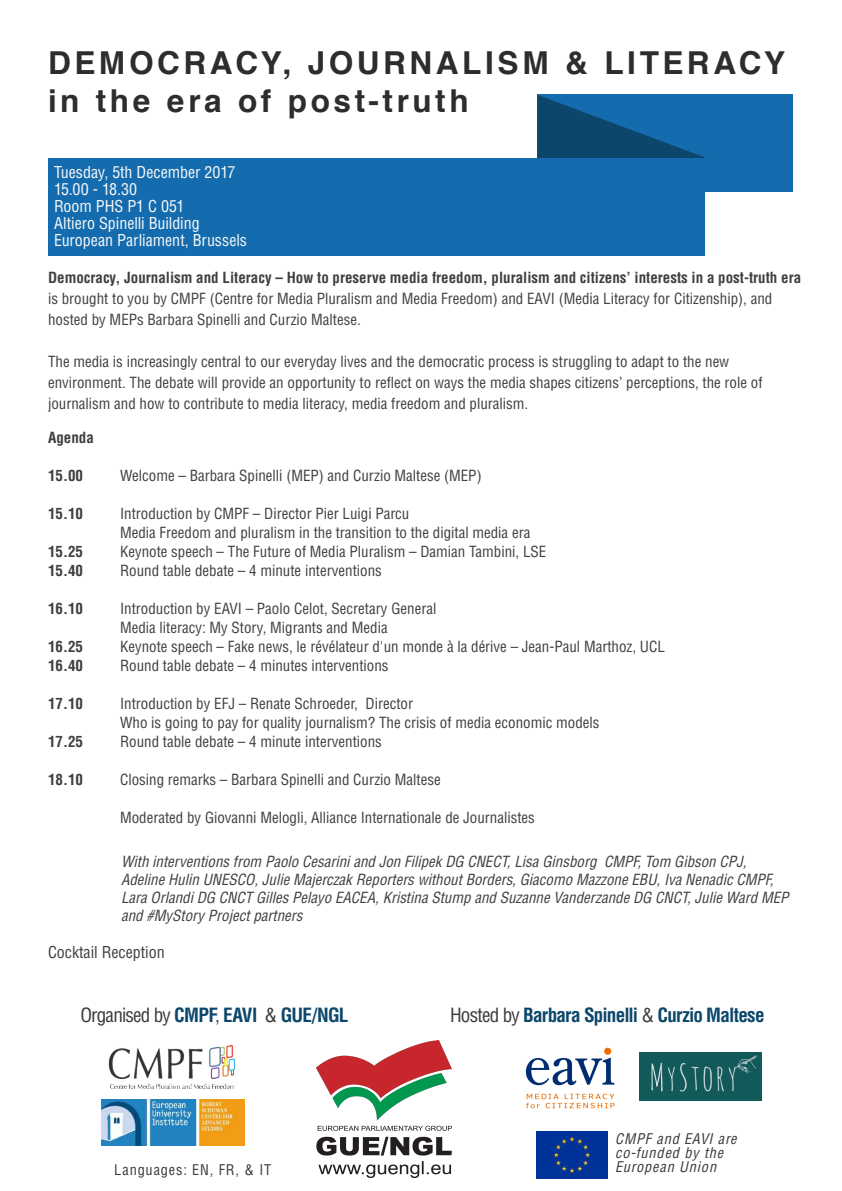
<style>
.page{position:relative;width:842px;height:1191px;background:#fff}
.page>*{position:absolute;margin:0;border:0;box-sizing:border-box;transform-origin:0 0}
.t1{font:700 31.6px/37.9px "Helvetica";letter-spacing:.115em;color:#2d2d2d}
.t2{font:700 condensed 19.1px "Helvetica";letter-spacing:-.04em;color:#0c476b}
.t3{font:condensed 16px/17px "Helvetica";color:#f9f9f9}
.t4{font:condensed 16px "Helvetica";color:#3f3f3f}
.t5{font:condensed 15px/21px "Helvetica";color:#3f3f3f}
.t6{font:italic condensed 15px/18px "Helvetica";color:#3f3f3f}
.t7{font:700 condensed 15px "Helvetica";color:#3f3f3f}
.t8{font:italic condensed 14.4px/14.4px "Helvetica";letter-spacing:.06em;color:#3a3a3a}
.t9{font:condensed 14.4px "Helvetica";letter-spacing:.06em;color:#3a3a3a}
.s1{font-weight:400;color:#3a3a3a}
</style>
<div class="page">
<div style="left:537px;top:95px;width:256px;height:97px;background:#146caf"></div>
<svg style="left:537px;top:95px;width:168px;height:63px"></svg>
<div style="left:48px;top:158px;width:657px;height:97px;background:#146caf"></div>
<img style="left:108px;top:1045px;width:127px;height:44px">
<img style="left:525px;top:1047px;width:90px;height:62px">
<img style="left:316px;top:1040px;width:135px;height:137px">
<img style="left:536px;top:1131px;width:71px;height:47px">
<img style="left:639px;top:1052px;width:123px;height:48px">
<img style="left:101px;top:1099px;width:143px;height:46px">
<h1 class="t1" style="left:48px;top:43px;width:739px">DEMOCRACY, JOURNALISM &amp; LITERACY in the era of post-truth</h1>
<p class="t3" style="left:54px;top:163px;width:195px">Tuesday, 5th December 2017<br>15.00 - 18.30<br>Room PHS P1 C 051<br>Altiero Spinelli Building<br>European Parliament, Brussels</p>
<p class="t7" style="left:48px;top:268px;width:755px">Democracy, Journalism and Literacy – How to preserve media freedom, pluralism and citizens’ interests in a post-truth era</p>
<p class="t5" style="left:48px;top:288px;width:726px">is brought to you by CMPF (Centre for Media Pluralism and Media Freedom) and EAVI (Media Literacy for Citizenship), and hosted by MEPs Barbara Spinelli and Curzio Maltese.</p>
<p class="t5" style="left:48px;top:351px;width:716px">The media is increasingly central to our everyday lives and the democratic process is struggling to adapt to the new environment. The debate will provide an opportunity to reflect on ways the media shapes citizens’ perceptions, the role of journalism and how to contribute to media literacy, media freedom and pluralism.</p>
<p class="t7" style="left:48px;top:428px;width:47px">Agenda</p>
<p class="t7" style="left:48px;top:466px;width:36px">15.00</p>
<p class="t5" style="left:120px;top:465px;width:363px">Welcome – Barbara Spinelli (MEP) and Curzio Maltese (MEP)</p>
<p class="t7" style="left:48px;top:504px;width:36px">15.10</p>
<p class="t5" style="left:120px;top:504px;width:412px;line-height:19px">Introduction by CMPF – Director Pier Luigi Parcu<br>Media Freedom and pluralism in the transition to the digital media era</p>
<p class="t7" style="left:48px;top:542px;width:36px">15.25</p>
<p class="t5" style="left:120px;top:541px;width:428px">Keynote speech – The Future of Media Pluralism – Damian Tambini, LSE</p>
<p class="t7" style="left:48px;top:561px;width:36px">15.40</p>
<p class="t5" style="left:120px;top:560px;width:263px">Round table debate – 4 minute interventions</p>
<p class="t7" style="left:48px;top:599px;width:36px">16.10</p>
<p class="t5" style="left:120px;top:599px;width:318px;line-height:19px">Introduction by EAVI – Paolo Celot, Secretary General<br>Media literacy: My Story, Migrants and Media</p>
<p class="t7" style="left:48px;top:637px;width:36px">16.25</p>
<p class="t5" style="left:120px;top:636px;width:546px">Keynote speech – Fake news, le révélateur d'un monde à la dérive – Jean-Paul Marthoz, UCL</p>
<p class="t7" style="left:48px;top:656px;width:36px">16.40</p>
<p class="t5" style="left:120px;top:655px;width:270px">Round table debate – 4 minutes interventions</p>
<p class="t7" style="left:48px;top:694px;width:36px">17.10</p>
<p class="t5" style="left:120px;top:694px;width:481px;line-height:19px">Introduction by EFJ – Renate Schroeder, Director<br>Who is going to pay for quality journalism? The crisis of media economic models</p>
<p class="t7" style="left:48px;top:732px;width:36px">17.25</p>
<p class="t5" style="left:120px;top:731px;width:263px">Round table debate – 4 minute interventions</p>
<p class="t7" style="left:48px;top:770px;width:36px">18.10</p>
<p class="t5" style="left:120px;top:769px;width:322px">Closing remarks – Barbara Spinelli and Curzio Maltese</p>
<p class="t5" style="left:120px;top:807px;width:416px">Moderated by Giovanni Melogli, Alliance Internationale de Journalistes</p>
<p class="t6" style="left:121px;top:852px;width:669px">With interventions from Paolo Cesarini and Jon Filipek DG CNECT, Lisa Ginsborg CMPF, Tom Gibson CPJ, Adeline Hulin UNESCO, Julie Majerczak Reporters without Borders, Giacomo Mazzone EBU, Iva Nenadic CMPF, Lara Orlandi DG CNCT Gilles Pelayo EACEA, Kristina Stump and Suzanne Vanderzande DG CNCT, Julie Ward MEP and #MyStory Project partners</p>
<p class="t4" style="left:48px;top:941px;width:118px">Cocktail Reception</p>
<p class="t2" style="left:80px;top:1002px;width:270px"><span class="s1">Organised by</span> CMPF<span class="s1">,</span> EAVI <span class="s1">&amp;</span> GUE/NGL</p>
<p class="t9" style="left:114px;top:1160px;width:159px">Languages: EN, FR, &amp; IT</p>
<p class="t2" style="left:450px;top:1002px;width:316px"><span class="s1">Hosted by</span> Barbara Spinelli <span class="s1">&amp;</span> Curzio Maltese</p>
<p class="t8" style="left:615px;top:1130px;width:123px">CMPF and EAVI are co-funded by the<br>European Union</p>
</div>
